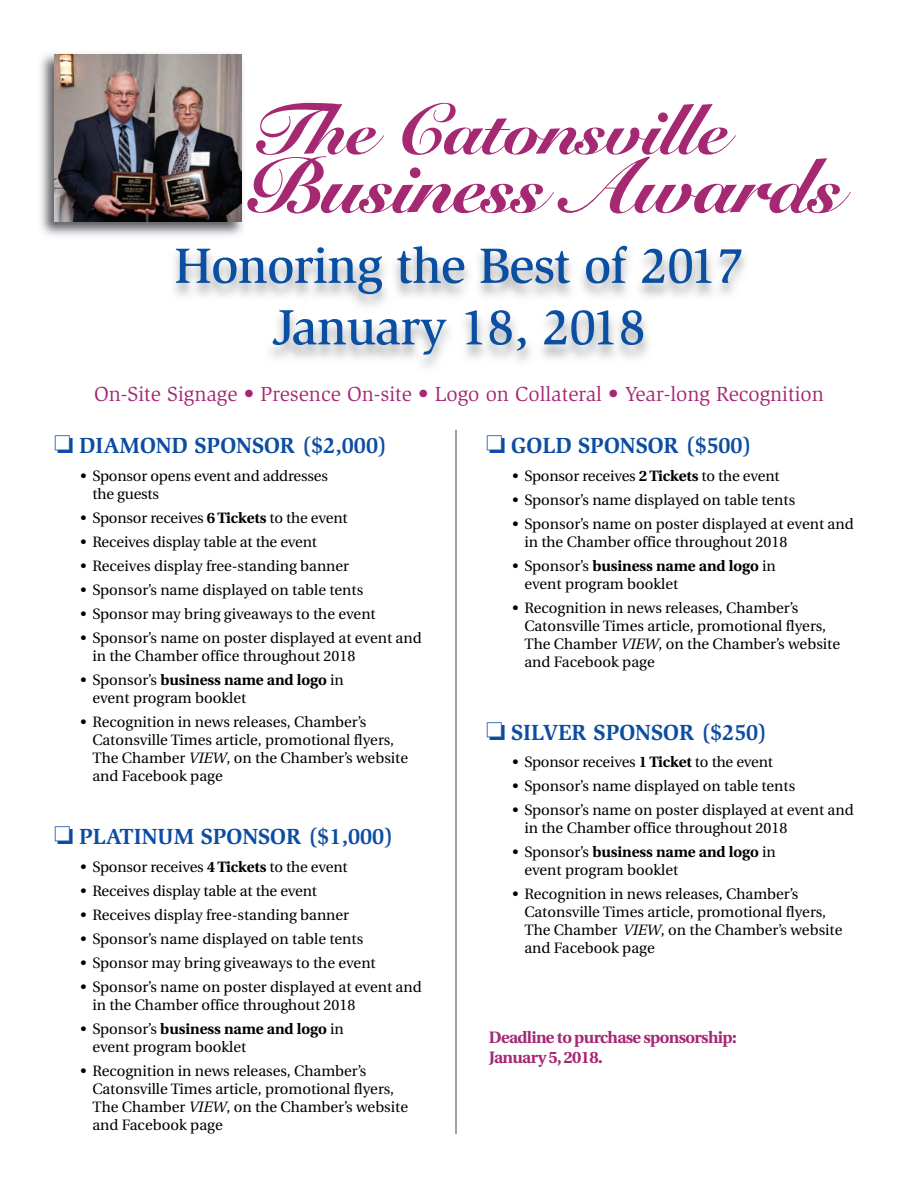
<style>
.page{position:relative;width:918px;height:1188px;background:#fff}
.page>*{position:absolute;margin:0;border:0;box-sizing:border-box;transform-origin:0 0}
.t1{font:76.5px "Snell Roundhand Black Script";letter-spacing:-.015em;color:#a52872}
.t2{font:70.5px "Snell Roundhand Black Script";letter-spacing:-.015em;color:#a52872}
.t3{font:500 51px/61.5px "Slimbach";letter-spacing:-.015em;color:#0a4fa2;text-align:center}
.t4{font:700 22.5px "Slimbach";color:#0d4da1}
.t5{font:21px "Slimbach";color:#a52872}
.t6{font:700 16.5px/19.8px "Utopia";letter-spacing:-.035em;color:#a52872}
.t7{font:15px/18px "Utopia";color:#000}
.s1{font-weight:700}
.s2{font-style:italic}
</style>
<div class="page">
<hr style="left:455px;top:430px;width:2px;height:704px;background:#808080">
<img style="left:40px;top:53px;width:203px;height:183px">
<img style="left:54px;top:54px;width:188px;height:168px">
<p class="t2" style="left:248px;top:104px;width:482px">The Catonsville</p>
<p class="t1" style="left:248px;top:158px;width:596px">Business Awards</p>
<p class="t3" style="left:174px;top:239px;width:571px">Honoring the Best of 2017<br>January 18, 2018</p>
<p class="t5" style="left:94px;top:386px;width:731px">On-Site Signage • Presence On-site • Logo on Collateral • Year-long Recognition</p>
<p class="t4" style="left:54px;top:437px;width:335px">❏ DIAMOND SPONSOR ($2,000)</p>
<p class="t7" style="left:92px;top:468px;width:237px;text-indent:-12px">• Sponsor opens event and addresses the guests</p>
<p class="t7" style="left:80px;top:510px;width:269px">• Sponsor receives <span class="s1">6 Tickets</span> to the event</p>
<p class="t7" style="left:80px;top:534px;width:238px">• Receives display table at the event</p>
<p class="t7" style="left:80px;top:558px;width:270px">• Receives display free-standing banner</p>
<p class="t7" style="left:80px;top:582px;width:284px">• Sponsor’s name displayed on table tents</p>
<p class="t7" style="left:80px;top:606px;width:297px">• Sponsor may bring giveaways to the event</p>
<p class="t7" style="left:92px;top:630px;width:331px;text-indent:-12px">• Sponsor’s name on poster displayed at event and in the Chamber office throughout 2018</p>
<p class="t7" style="left:92px;top:672px;width:253px;text-indent:-12px">• Sponsor’s <span class="s1">business name and logo</span> in event program booklet</p>
<p class="t7" style="left:92px;top:714px;width:317px;text-indent:-12px">• Recognition in news releases, Chamber’s Catonsville Times article, promotional flyers, The Chamber <span class="s2">VIEW</span>, on the Chamber’s website and Facebook page</p>
<p class="t4" style="left:54px;top:828px;width:341px">❏ PLATINUM SPONSOR ($1,000)</p>
<p class="t7" style="left:80px;top:859px;width:269px">• Sponsor receives <span class="s1">4 Tickets</span> to the event</p>
<p class="t7" style="left:80px;top:883px;width:238px">• Receives display table at the event</p>
<p class="t7" style="left:80px;top:907px;width:270px">• Receives display free-standing banner</p>
<p class="t7" style="left:80px;top:931px;width:284px">• Sponsor’s name displayed on table tents</p>
<p class="t7" style="left:80px;top:955px;width:297px">• Sponsor may bring giveaways to the event</p>
<p class="t7" style="left:92px;top:979px;width:331px;text-indent:-12px">• Sponsor’s name on poster displayed at event and in the Chamber office throughout 2018</p>
<p class="t7" style="left:92px;top:1021px;width:253px;text-indent:-12px">• Sponsor’s <span class="s1">business name and logo</span> in event program booklet</p>
<p class="t7" style="left:92px;top:1063px;width:317px;text-indent:-12px">• Recognition in news releases, Chamber’s Catonsville Times article, promotional flyers, The Chamber <span class="s2">VIEW</span>, on the Chamber’s website and Facebook page</p>
<p class="t4" style="left:486px;top:437px;width:267px">❏ GOLD SPONSOR ($500)</p>
<p class="t7" style="left:512px;top:468px;width:269px">• Sponsor receives <span class="s1">2 Tickets</span> to the event</p>
<p class="t7" style="left:512px;top:492px;width:284px">• Sponsor’s name displayed on table tents</p>
<p class="t7" style="left:524px;top:516px;width:331px;text-indent:-12px">• Sponsor’s name on poster displayed at event and in the Chamber office throughout 2018</p>
<p class="t7" style="left:524px;top:558px;width:253px;text-indent:-12px">• Sponsor’s <span class="s1">business name and logo</span> in event program booklet</p>
<p class="t7" style="left:524px;top:600px;width:317px;text-indent:-12px">• Recognition in news releases, Chamber’s Catonsville Times article, promotional flyers, The Chamber <span class="s2">VIEW</span>, on the Chamber’s website and Facebook page</p>
<p class="t4" style="left:486px;top:723px;width:283px">❏ SILVER SPONSOR ($250)</p>
<p class="t7" style="left:512px;top:754px;width:262px">• Sponsor receives <span class="s1">1 Ticket</span> to the event</p>
<p class="t7" style="left:512px;top:778px;width:284px">• Sponsor’s name displayed on table tents</p>
<p class="t7" style="left:524px;top:802px;width:331px;text-indent:-12px">• Sponsor’s name on poster displayed at event and in the Chamber office throughout 2018</p>
<p class="t7" style="left:524px;top:844px;width:253px;text-indent:-12px">• Sponsor’s <span class="s1">business name and logo</span> in event program booklet</p>
<p class="t7" style="left:524px;top:886px;width:320px;text-indent:-12px">• Recognition in news releases, Chamber’s Catonsville Times article, promotional flyers, The Chamber <span class="s2">VIEW</span>, on the Chamber’s website and Facebook page</p>
<p class="t6" style="left:489px;top:1029px;width:249px">Deadline to purchase sponsorship:<br>January 5, 2018.</p>
</div>
